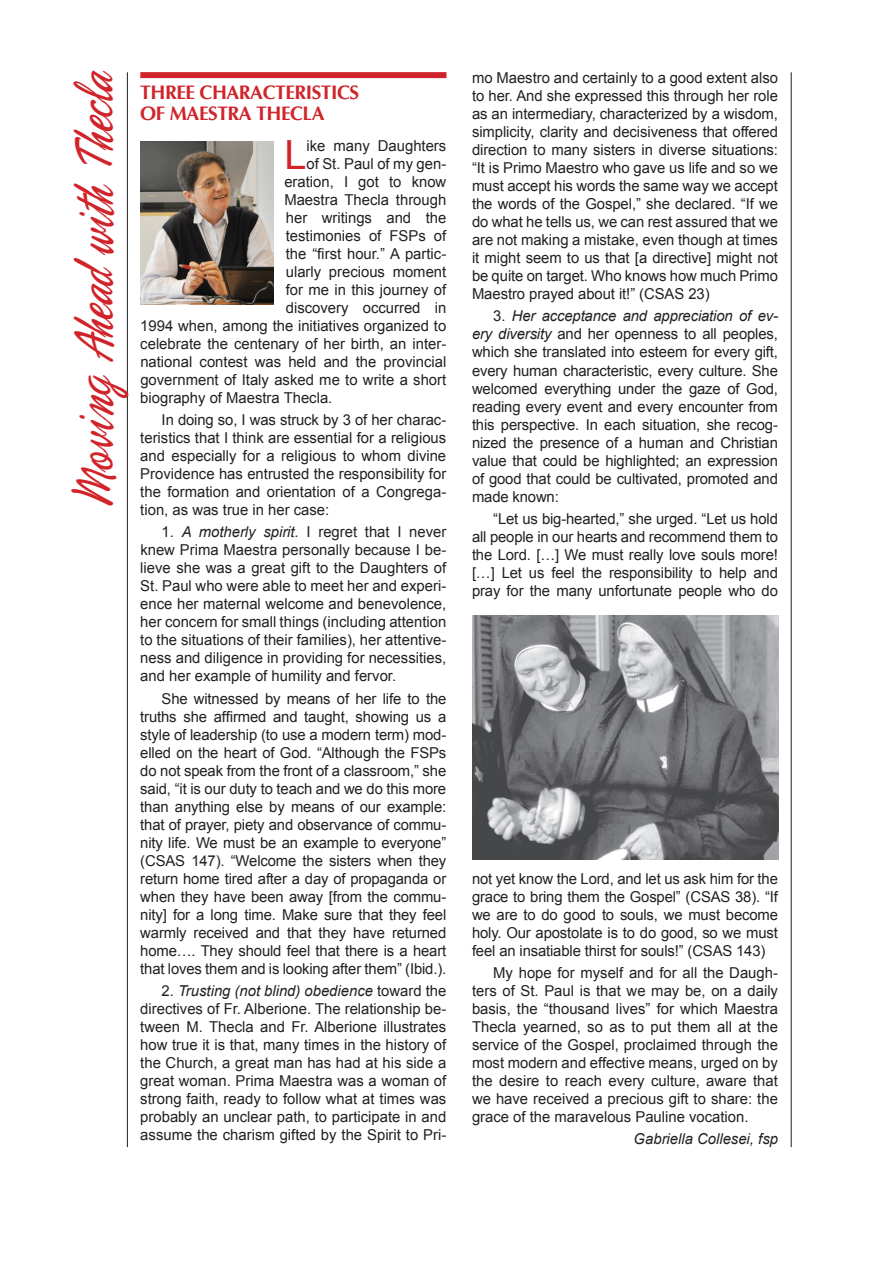
<style>
.page{position:relative;width:893px;height:1263px;background:#fff}
.page>*{position:absolute;margin:0;border:0;box-sizing:border-box;transform-origin:0 0}
.t1{font:57px "Phoenix Script FLF";color:#d1232a;scale:.7 1}
.t2{font:40.2px "Arial";color:#d1232a}
.t3{font:700 19.5px/21px "Optima";letter-spacing:-.025em;color:#d1232a}
.t4{font:15px/18px "Arial";color:#231f20;text-align:justify}
.t5{font:italic 15px "Arial";color:#231f20}
.s1{font-style:italic}
</style>
<div class="page">
<hr style="left:791px;top:72px;width:1px;height:1075px;background:#231f20">
<hr style="left:127px;top:72px;width:1px;height:1075px;background:#231f20">
<div style="left:140px;top:72px;width:306px;height:6px;background:#d1232a"></div>
<img style="left:140px;top:141px;width:134px;height:164px">
<img style="left:472px;top:615px;width:306px;height:244px">
<h1 class="t1" style="left:65px;top:509px;width:629px;rotate:-90deg">Moving Ahead with Thecla</h1>
<h3 class="t3" style="left:140px;top:82px;width:220px">TH REE CH ARACTERISTICS<br>OF MAESTRA TH ECLA</h3>
<h2 class="t2" style="left:284px;top:127px;width:24px">L</h2>
<p class="t4" style="left:306px;top:137px;width:141px">ike many Daughters</p>
<p class="t4" style="left:306px;top:155px;width:141px">of St. Paul of my gen-</p>
<p class="t4" style="left:284px;top:173px;width:163px">eration, I got to know</p>
<p class="t4" style="left:284px;top:191px;width:163px">Maestra Thecla through</p>
<p class="t4" style="left:286px;top:209px;width:162px">her writings and the</p>
<p class="t4" style="left:286px;top:227px;width:162px">testimonies of FSPs of</p>
<p class="t4" style="left:286px;top:245px;width:162px">the “first hour.” A partic-</p>
<p class="t4" style="left:286px;top:263px;width:162px">ularly precious moment</p>
<p class="t4" style="left:286px;top:281px;width:162px">for me in this journey of</p>
<p class="t4" style="left:286px;top:299px;width:162px">discovery occurred in</p>
<p class="t4" style="left:140px;top:317px;width:307px">1994 when, among the initiatives organized to</p>
<p class="t4" style="left:140px;top:335px;width:308px">celebrate the centenary of her birth, an inter-</p>
<p class="t4" style="left:140px;top:353px;width:307px">national contest was held and the provincial</p>
<p class="t4" style="left:140px;top:371px;width:307px">government of Italy asked me to write a short</p>
<p class="t4" style="left:140px;top:389px;width:194px">biography of Maestra Thecla.</p>
<p class="t4" style="left:140px;top:411px;width:307px;text-indent:21px">In doing so, I was struck by 3 of her charac&shy;teristics that I think are essential for a religious and especially for a religious to whom divine Providence has entrusted the responsibility for the formation and orientation of a Congrega&shy;tion, as was true in her case:</p>
<p class="t4" style="left:140px;top:523px;width:308px;text-indent:21px">1. <span class="s1">A motherly spirit.</span> I regret that I never knew Prima Maestra personally because I be&shy;lieve she was a great gift to the Daughters of St. Paul who were able to meet her and experi&shy;ence her maternal welcome and benevolence, her concern for small things (including attention to the situations of their families), her attentive&shy;ness and diligence in providing for necessities, and her example of humility and fervor.</p>
<p class="t4" style="left:140px;top:689px;width:308px;text-indent:21px">She witnessed by means of her life to the truths she affirmed and taught, showing us a style of leadership (to use a modern term) mod&shy;elled on the heart of God. “Although the FSPs do not speak from the front of a classroom,” she said, “it is our duty to teach and we do this more than anything else by means of our example: that of prayer, piety and observance of commu&shy;nity life. We must be an example to everyone” (CSAS 147). “Welcome the sisters when they return home tired after a day of propaganda or when they have been away [from the commu&shy;nity] for a long time. Make sure that they feel warmly received and that they have returned home…. They should feel that there is a heart that loves them and is looking after them” (Ibid.).</p>
<p class="t4" style="left:140px;top:982px;width:308px;text-indent:21px">2. <span class="s1">Trusting (not blind) obedience</span> toward the directives of Fr. Alberione. The relationship be&shy;tween M. Thecla and Fr. Alberione illustrates how true it is that, many times in the history of the Church, a great man has had at his side a great woman. Prima Maestra was a woman of strong faith, ready to follow what at times was probably an unclear path, to participate in and assume the charism gifted by the Spirit to Pri-</p>
<p class="t4" style="left:472px;top:69px;width:308px">mo Maestro and certainly to a good extent also to her. And she expressed this through her role as an intermediary, characterized by a wisdom, simplicity, clarity and decisiveness that offered direction to many sisters in diverse situations: “It is Primo Maestro who gave us life and so we must accept his words the same way we accept the words of the Gospel,” she declared. “If we do what he tells us, we can rest assured that we are not making a mistake, even though at times it might seem to us that [a directive] might not be quite on target. Who knows how much Primo Maestro prayed about it!” (CSAS 23)</p>
<p class="t4" style="left:472px;top:307px;width:308px;text-indent:21px">3. <span class="s1">Her acceptance and appreciation of ev&shy;ery diversity</span> and her openness to all peoples, which she translated into esteem for every gift, every human characteristic, every culture. She welcomed everything under the gaze of God, reading every event and every encounter from this perspective. In each situation, she recog&shy;nized the presence of a human and Christian value that could be highlighted; an expression of good that could be cultivated, promoted and made known:</p>
<p class="t4" style="left:472px;top:509px;width:307px;text-indent:21px">“Let us big-hearted,” she urged. “Let us hold all people in our hearts and recommend them to the Lord. […] We must really love souls more! […] Let us feel the responsibility to help and pray for the many unfortunate people who do</p>
<p class="t4" style="left:472px;top:869px;width:307px">not yet know the Lord, and let us ask him for the grace to bring them the Gospel” (CSAS 38). “If we are to do good to souls, we must become holy. Our apostolate is to do good, so we must feel an insatiable thirst for souls!” (CSAS 143)</p>
<p class="t4" style="left:472px;top:964px;width:308px;text-indent:21px">My hope for myself and for all the Daugh&shy;ters of St. Paul is that we may be, on a daily basis, the “thousand lives” for which Maestra Thecla yearned, so as to put them all at the service of the Gospel, proclaimed through the most modern and effective means, urged on by the desire to reach every culture, aware that we have received a precious gift to share: the grace of the maravelous Pauline vocation.</p>
<p class="t5" style="left:634px;top:1129px;width:146px">Gabriella Collesei, fsp</p>
</div>
